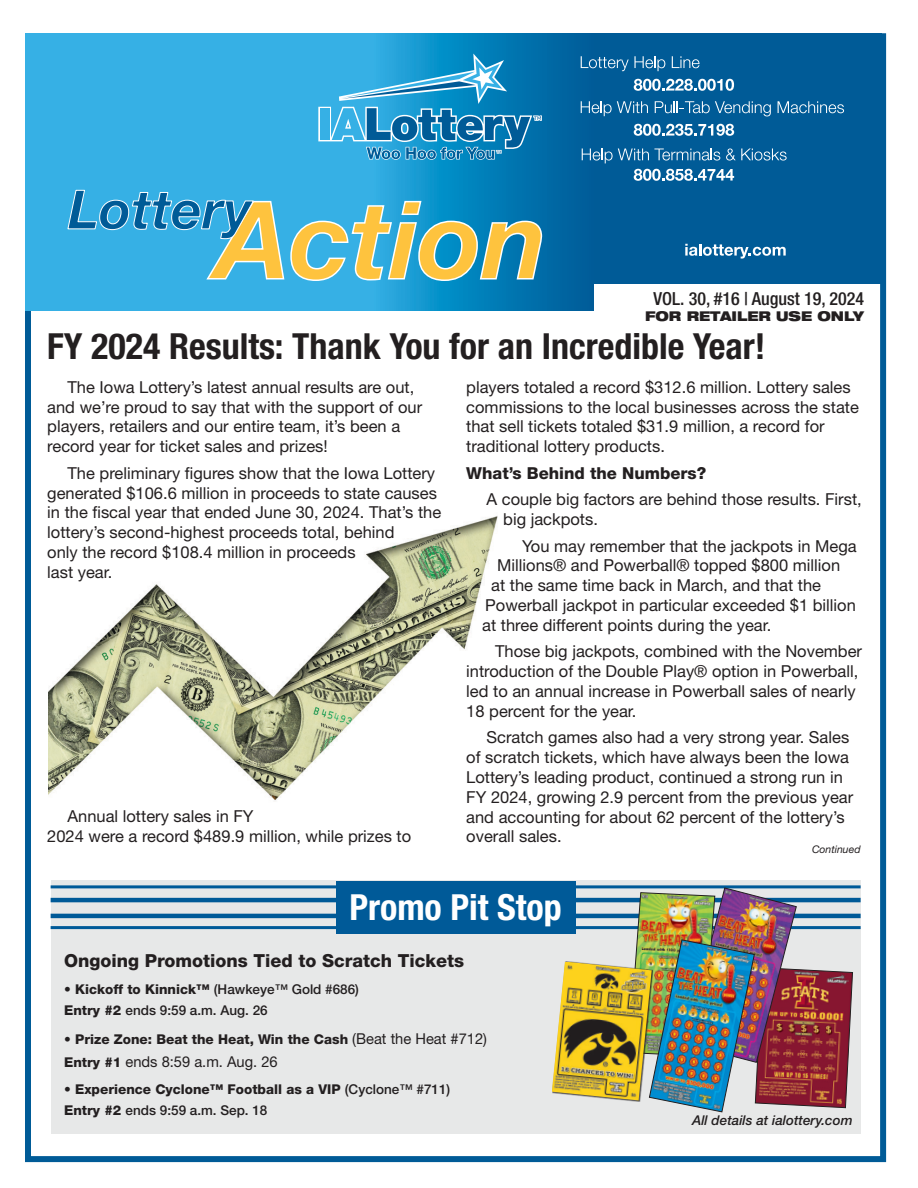
<style>
.page{position:relative;width:918px;height:1188px;background:#fff}
.page>*{position:absolute;margin:0;border:0;box-sizing:border-box;transform-origin:0 0}
.AHead1{font:700 condensed 36px "Helvetica Neue LT Std";color:#231f20}
.AHead1-2{font:700 condensed 36px "Helvetica Neue LT Std";color:#fff}
.t1{font:800 18px "Helvetica Neue LT Std";color:#231f20}
.t2{font:500 condensed 18px "Helvetica Neue LT Std";color:#231f20}
.t3{font:16.5px/19.8px "Helvetica Neue LT Std";color:#231f20}
.t4{font:800 16.5px "Helvetica Neue LT Std";color:#231f20}
.t5{font:15px "Helvetica Neue LT Std";color:#231f20}
.t6{font:800 13.5px/20.7px "Helvetica Neue LT Std";color:#231f20}
.t7{font:500 13.5px/20.7px "Helvetica Neue LT Std";color:#231f20}
.t8{font:italic 500 13.5px "Helvetica Neue LT Std";color:#231f20}
.Action_Briefs_text{font:900 expanded 13.5px "Helvetica Neue LT Std";color:#231f20;scale:.96 1}
.t9{font:italic 10.5px "Helvetica Neue LT Std";color:#231f20}
.s1{font-weight:800}
.s2{font-weight:500}
.s3{font-weight:400;font-size:15px}
.s4{font-weight:800;font-size:13.5px}
</style>
<div class="page">
<div style="left:570px;top:33px;width:312px;height:251px;background:#005b97"></div>
<div style="left:25px;top:33px;width:861px;height:1129px;border:6px solid #005b97"></div>
<svg style="left:25px;top:33px;width:569px;height:277px"></svg>
<svg style="left:318px;top:54px;width:224px;height:106px"></svg>
<svg style="left:581px;top:56px;width:84px;height:15px"></svg>
<svg style="left:672px;top:56px;width:28px;height:12px"></svg>
<svg style="left:634px;top:79px;width:100px;height:12px"></svg>
<svg style="left:581px;top:101px;width:67px;height:15px"></svg>
<svg style="left:655px;top:101px;width:116px;height:15px"></svg>
<svg style="left:778px;top:101px;width:66px;height:12px"></svg>
<svg style="left:634px;top:124px;width:100px;height:12px"></svg>
<svg style="left:634px;top:169px;width:100px;height:12px"></svg>
<svg style="left:685px;top:244px;width:101px;height:15px"></svg>
<svg style="left:67px;top:190px;width:476px;height:92px"></svg>
<svg style="left:582px;top:148px;width:138px;height:15px"></svg>
<svg style="left:726px;top:148px;width:61px;height:13px"></svg>
<img style="left:49px;top:516px;width:449px;height:285px">
<div style="left:51px;top:881px;width:810px;height:253px;background:#e7e8e8"></div>
<hr style="left:51px;top:885px;width:810px;height:3px;background:#005a98">
<hr style="left:51px;top:898px;width:810px;height:4px;background:#005a98">
<hr style="left:51px;top:914px;width:810px;height:4px;background:#005a98">
<hr style="left:51px;top:926px;width:810px;height:3px;background:#005a98">
<div style="left:336px;top:881px;width:239px;height:53px;background:#005a98"></div>
<img style="left:629px;top:888px;width:224px;height:224px">
<div style="left:552px;top:962px;width:101px;height:140px;background:#231f20;opacity:.75"></div>
<img style="left:552px;top:962px;width:100px;height:138px">
<p class="t2" style="left:653px;top:288px;width:212px">VOL. 30, #16 | August 19, 2024</p>
<p class="Action_Briefs_text" style="left:645px;top:307px;width:229px">FOR RETAILER USE ONLY</p>
<p class="AHead1" style="left:47px;top:324px;width:720px">FY 2024 Results: Thank You for an Incredible Year!</p>
<p class="t3" style="left:47px;top:377px;width:376px;text-indent:20px">The Iowa Lottery’s latest annual results are out, and we’re proud to say that with the support of our players, retailers and our entire team, it’s been a record year for ticket sales and prizes!</p>
<p class="t3" style="left:47px;top:463px;width:396px;text-indent:20px">The preliminary figures show that the Iowa Lottery generated $106.6 million in proceeds to state causes in the fiscal year that ended June 30, 2024. That’s the lottery’s second-highest proceeds total, behind<br>only the record $108.4 million in proceeds<br>last year.</p>
<p class="t3" style="left:47px;top:806px;width:365px;text-indent:20px">Annual lottery sales in FY<br>2024 were a record $489.9 million, while prizes to</p>
<p class="t3" style="left:466px;top:377px;width:394px">players totaled a record $312.6 million. Lottery sales commissions to the local businesses across the state that sell tickets totaled $31.9 million, a record for traditional lottery products.</p>
<p class="t4" style="left:466px;top:463px;width:241px">What’s Behind the Numbers?</p>
<p class="t3" style="left:503px;top:489px;width:360px;text-indent:-17px">A couple big factors are behind those results. First, big jackpots.</p>
<p class="t3" style="left:522px;top:536px;width:336px">You may remember that the jackpots in Mega</p>
<p class="t3" style="left:497px;top:555px;width:345px">Millions® and Powerball® topped $800 million</p>
<p class="t3" style="left:491px;top:575px;width:331px">at the same time back in March, and that the</p>
<p class="t3" style="left:485px;top:595px;width:372px">Powerball jackpot in particular exceeded $1 billion</p>
<p class="t3" style="left:482px;top:615px;width:291px">at three different points during the year.</p>
<p class="t3" style="left:466px;top:641px;width:397px;text-indent:29px">Those big jackpots, combined with the November introduction of the Double Play® option in Powerball, led to an annual increase in Powerball sales of nearly 18 percent for the year.</p>
<p class="t3" style="left:466px;top:727px;width:388px;text-indent:20px">Scratch games also had a very strong year. Sales of scratch tickets, which have always been the Iowa Lottery’s leading product, continued a strong run in FY 2024, growing 2.9 percent from the previous year and accounting for about 62 percent of the lottery’s overall sales.</p>
<p class="t9" style="left:812px;top:843px;width:50px">Continued</p>
<p class="AHead1-2" style="left:349px;top:886px;width:214px">Promo Pit Stop</p>
<p class="t1" style="left:64px;top:950px;width:402px">Ongoing Promotions Tied to Scratch Tickets</p>
<p class="t7" style="left:64px;top:979px;width:296px"><span class="s1">• Kickoff to Kinnick™</span> (Hawkeye™ Gold #686)<br><span class="s1">Entry #2</span> ends 9:59 a.m. Aug. 26</p>
<p class="t6" style="left:64px;top:1029px;width:424px"><span class="s2">•</span> Prize Zone: Beat the Heat, Win the Cash <span class="s3">(Beat the Heat #712)</span></p>
<p class="t5" style="left:64px;top:1053px;width:215px"><span class="s4">Entry #1</span> ends 8:59 a.m. Aug. 26</p>
<p class="t6" style="left:64px;top:1079px;width:388px">• Experience Cyclone™ Football as a VIP <span class="s2">(Cyclone™ #711)<br></span>Entry #2 <span class="s2">ends 9:59 a.m. Sep. 18</span></p>
<p class="t8" style="left:692px;top:1112px;width:162px">All details at ialottery.com</p>
</div>
